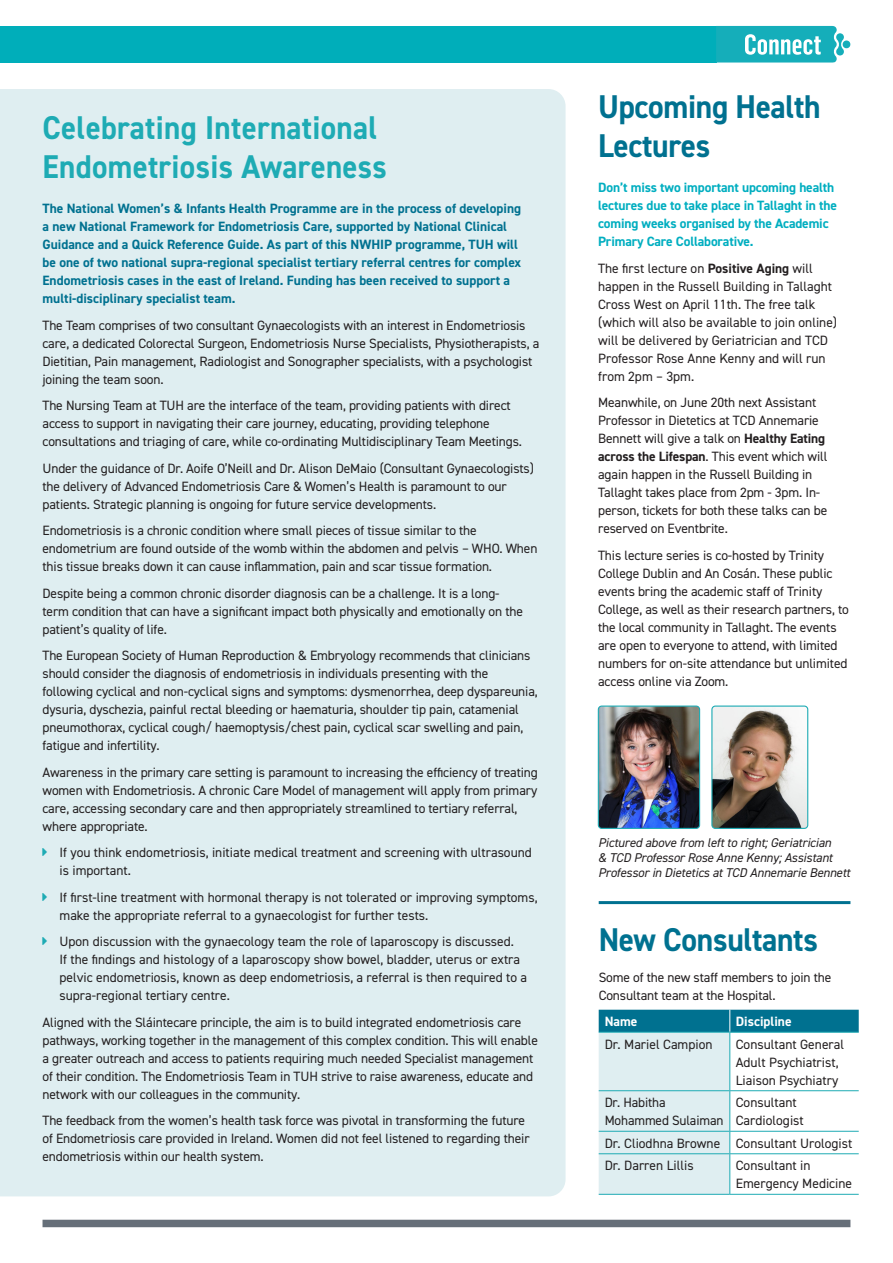
<style>
.page{position:relative;width:893px;height:1263px;background:#fff}
.page>*{position:absolute;margin:0;border:0;box-sizing:border-box;transform-origin:0 0}
.t1{font:700 33px/39px "DIN2014";letter-spacing:.01em;color:#1eabb4;scale:.94 1}
.t2{font:700 33px/39px "DIN2014";letter-spacing:-.01em;color:#007190;scale:.95 1}
.t3{font:13.5px/18px "DIN2014";letter-spacing:-.01em;color:#231f20}
.t4{font:700 13.5px/18px "DIN2014";color:#007190}
.t5{font:700 13.5px/18px "DIN2014";letter-spacing:-.01em;color:#00aec0}
.t6{font:700 13.5px "DIN2014";color:#fff}
.t7{font:italic 12.75px/15px "DIN2014";letter-spacing:-.01em;color:#231f20}
.s1{font-weight:700}
</style>
<div class="page">
<div style="left:0;top:89px;width:566px;height:1107px;background:#dfeef1"></div>
<div style="left:43px;top:1220px;width:807px;height:7px;background:#666f79"></div>
<div style="left:0;top:26px;width:716px;height:37px;background:#00aeba"></div>
<svg style="left:716px;top:26px;width:135px;height:37px"></svg>
<svg style="left:599px;top:1010px;width:260px;height:184px"></svg>
<hr style="left:599px;top:1153px;width:131px;height:1px;background:#1eabb4">
<hr style="left:730px;top:1153px;width:129px;height:1px;background:#1eabb4">
<hr style="left:729px;top:1154px;width:1px;height:40px;background:#1eabb4">
<hr style="left:599px;top:1194px;width:131px;height:1px;background:#1eabb4">
<hr style="left:730px;top:1194px;width:129px;height:1px;background:#1eabb4">
<hr style="left:599px;top:1032px;width:131px;height:1px;background:#1eabb4">
<hr style="left:730px;top:1032px;width:129px;height:1px;background:#1eabb4">
<hr style="left:729px;top:1091px;width:1px;height:40px;background:#1eabb4">
<hr style="left:599px;top:1131px;width:131px;height:1px;background:#1eabb4">
<hr style="left:730px;top:1131px;width:129px;height:1px;background:#1eabb4">
<hr style="left:599px;top:1090px;width:131px;height:1px;background:#1eabb4">
<hr style="left:730px;top:1090px;width:129px;height:1px;background:#1eabb4">
<img style="left:598px;top:707px;width:102px;height:121px">
<div style="left:598px;top:705px;width:102px;height:124px;border:1px solid #1eabb4;border-radius:3px"></div>
<img style="left:713px;top:706px;width:95px;height:122px">
<div style="left:711px;top:705px;width:97px;height:124px;border:1px solid #1eabb4;border-radius:3px"></div>
<hr style="left:599px;top:901px;width:251px;height:3px;background:#007190">
<svg style="left:43px;top:848px;width:4px;height:8px"></svg>
<svg style="left:43px;top:893px;width:4px;height:8px"></svg>
<svg style="left:43px;top:937px;width:4px;height:8px"></svg>
<h1 class="t1" style="left:43px;top:108px;width:368px">Celebrating International<br>Endometriosis Awareness</h1>
<p class="t4" style="left:43px;top:199px;width:480px">The National Women’s &amp; Infants Health Programme are in the process of developing a new National Framework for Endometriosis Care, supported by National Clinical Guidance and a Quick Reference Guide. As part of this NWHIP programme, TUH will be one of two national supra-regional specialist tertiary referral centres for complex Endometriosis cases in the east of Ireland. Funding has been received to support a multi-disciplinary specialist team.</p>
<p class="t3" style="left:43px;top:316px;width:498px">The Team comprises of two consultant Gynaecologists with an interest in Endometriosis care, a dedicated Colorectal Surgeon, Endometriosis Nurse Specialists, Physiotherapists, a Dietitian, Pain management, Radiologist and Sonographer specialists, with a psychologist joining the team soon.</p>
<p class="t3" style="left:43px;top:396px;width:481px">The Nursing Team at TUH are the interface of the team, providing patients with direct access to support in navigating their care journey, educating, providing telephone consultations and triaging of care, while co-ordinating Multidisciplinary Team Meetings.</p>
<p class="t3" style="left:43px;top:459px;width:493px">Under the guidance of Dr. Aoife O’Neill and Dr. Alison DeMaio (Consultant Gynaecologists) the delivery of Advanced Endometriosis Care &amp; Women’s Health is paramount to our patients. Strategic planning is ongoing for future service developments.</p>
<p class="t3" style="left:43px;top:521px;width:496px">Endometriosis is a chronic condition where small pieces of tissue similar to the endometrium are found outside of the womb within the abdomen and pelvis – WHO. When this tissue breaks down it can cause inflammation, pain and scar tissue formation.</p>
<p class="t3" style="left:43px;top:584px;width:482px">Despite being a common chronic disorder diagnosis can be a challenge. It is a long&shy;term condition that can have a significant impact both physically and emotionally on the patient’s quality of life.</p>
<p class="t3" style="left:43px;top:646px;width:497px">The European Society of Human Reproduction &amp; Embryology recommends that clinicians should consider the diagnosis of endometriosis in individuals presenting with the following cyclical and non-cyclical signs and symptoms: dysmenorrhea, deep dyspareunia, dysuria, dyschezia, painful rectal bleeding or haematuria, shoulder tip pain, catamenial pneumothorax, cyclical cough/ haemoptysis/chest pain, cyclical scar swelling and pain, fatigue and infertility.</p>
<p class="t3" style="left:43px;top:763px;width:497px">Awareness in the primary care setting is paramount to increasing the efficiency of treating women with Endometriosis. A chronic Care Model of management will apply from primary care, accessing secondary care and then appropriately streamlined to tertiary referral, where appropriate.</p>
<p class="t3" style="left:60px;top:843px;width:474px">If you think endometriosis, initiate medical treatment and screening with ultrasound is important.</p>
<p class="t3" style="left:60px;top:888px;width:480px">If first-line treatment with hormonal therapy is not tolerated or improving symptoms, make the appropriate referral to a gynaecologist for further tests.</p>
<p class="t3" style="left:60px;top:932px;width:469px">Upon discussion with the gynaecology team the role of laparoscopy is discussed.<br>If the findings and histology of a laparoscopy show bowel, bladder, uterus or extra pelvic endometriosis, known as deep endometriosis, a referral is then required to a supra-regional tertiary centre.</p>
<p class="t3" style="left:43px;top:1013px;width:497px">Aligned with the Sláintecare principle, the aim is to build integrated endometriosis care pathways, working together in the management of this complex condition. This will enable a greater outreach and access to patients requiring much needed Specialist management of their condition. The Endometriosis Team in TUH strive to raise awareness, educate and network with our colleagues in the community.</p>
<p class="t3" style="left:43px;top:1111px;width:489px">The feedback from the women’s health task force was pivotal in transforming the future of Endometriosis care provided in Ireland. Women did not feel listened to regarding their endometriosis within our health system.</p>
<h1 class="t2" style="left:598px;top:87px;width:236px">Upcoming Health<br>Lectures</h1>
<p class="t5" style="left:598px;top:178px;width:240px">Don’t miss two important upcoming health lectures due to take place in Tallaght in the coming weeks organised by the Academic Primary Care Collaborative.</p>
<p class="t3" style="left:598px;top:259px;width:241px">The first lecture on <span class="s1">Positive Aging</span> will happen in the Russell Building in Tallaght Cross West on April 11th. The free talk (which will also be available to join online) will be delivered by Geriatrician and TCD Professor Rose Anne Kenny and will run from 2pm – 3pm.</p>
<p class="t3" style="left:598px;top:393px;width:231px">Meanwhile, on June 20th next Assistant Professor in Dietetics at TCD Annemarie Bennett will give a talk on <span class="s1">Healthy Eating across the Lifespan</span>. This event which will again happen in the Russell Building in Tallaght takes place from 2pm - 3pm. In&shy;person, tickets for both these talks can be reserved on Eventbrite.</p>
<p class="t3" style="left:598px;top:546px;width:252px">This lecture series is co-hosted by Trinity College Dublin and An Cosán. These public events bring the academic staff of Trinity College, as well as their research partners, to the local community in Tallaght. The events are open to everyone to attend, with limited numbers for on-site attendance but unlimited access online via Zoom.</p>
<p class="t7" style="left:598px;top:835px;width:254px">Pictured above from left to right; Geriatrician<br>&amp; TCD Professor Rose Anne Kenny; Assistant<br>Professor in Dietetics at TCD Annemarie Bennett</p>
<h1 class="t2" style="left:599px;top:920px;width:232px">New Consultants</h1>
<p class="t3" style="left:599px;top:968px;width:234px">Some of the new staff members to join the<br>Consultant team at the Hospital.</p>
<p class="t6" style="left:605px;top:1012px;width:34px">Name</p>
<p class="t6" style="left:736px;top:1012px;width:57px">Discipline</p>
<p class="t3" style="left:605px;top:1035px;width:109px">Dr. Mariel Campion</p>
<p class="t3" style="left:736px;top:1035px;width:110px">Consultant General<br>Adult Psychiatrist,<br>Liaison Psychiatry</p>
<p class="t3" style="left:605px;top:1093px;width:120px">Dr. Habitha<br>Mohammed Sulaiman</p>
<p class="t3" style="left:736px;top:1093px;width:69px">Consultant<br>Cardiologist</p>
<p class="t3" style="left:605px;top:1131px;width:249px;line-height:22.5px">Dr. Cliodhna Browne Consultant Urologist<br>Dr. Darren Lillis</p>
<p class="t3" style="left:736px;top:1156px;width:118px">Consultant in<br>Emergency Medicine</p>
</div>
